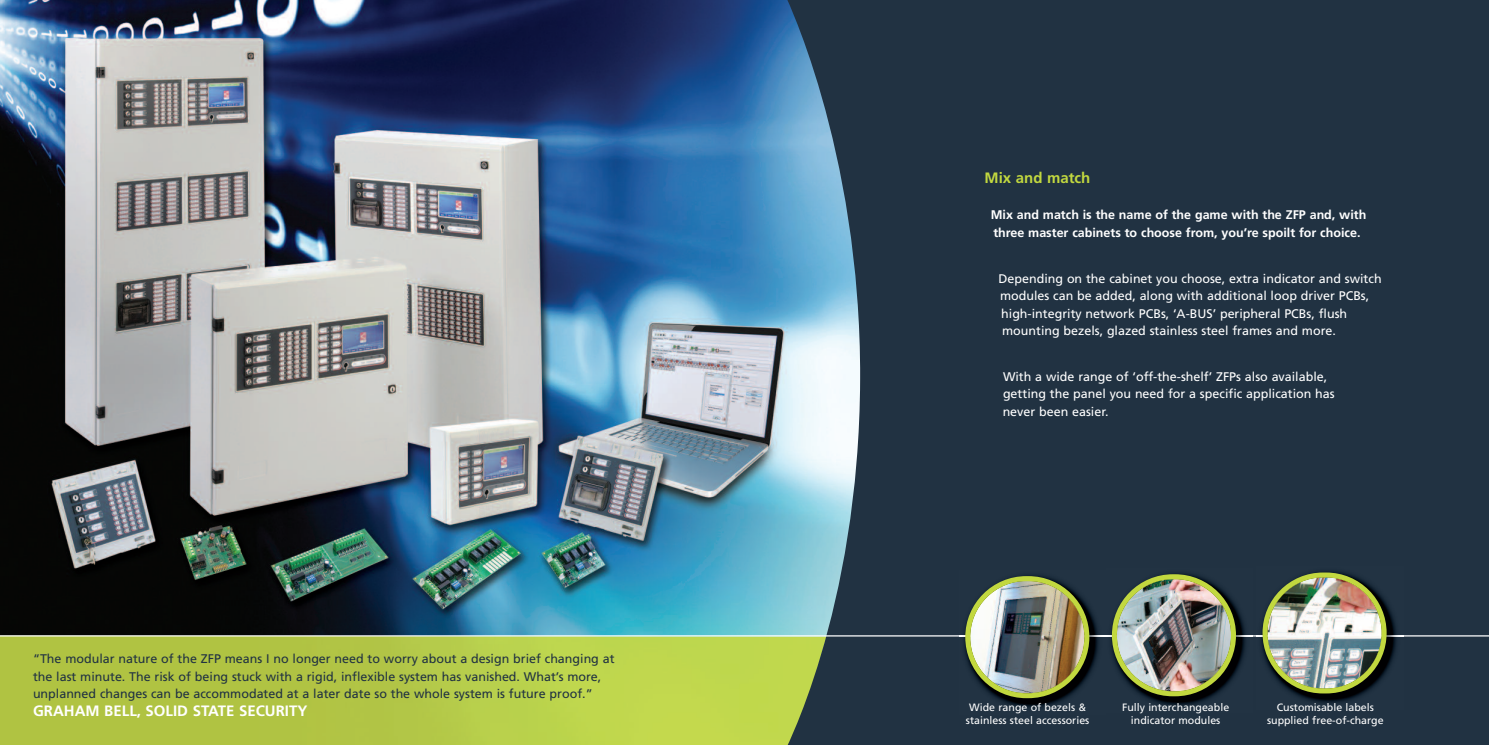
<style>
.page{position:relative;width:1489px;height:745px;background:#fff}
.page>*{position:absolute;margin:0;border:0;box-sizing:border-box;transform-origin:0 0}
.t1{font:700 15px "Frutiger";color:#fff}
.t2{font:700 15px "Frutiger";color:#c2d83f}
.t3{font:12.5px/17.5px "Frutiger";color:#fff}
.t4{font:12.5px/17.5px "Frutiger";color:#213242}
.t5{font:700 12.5px/17.5px "Frutiger";color:#fff}
.t6{font:10.62px/12.5px "Frutiger";color:#fff;text-align:center}
</style>
<div class="page">
<img style="left:0;top:0;width:782px;height:635px">
<img style="left:0;top:636px;width:782px;height:108px">
<svg style="left:782px;top:0;width:706px;height:744px;background:#2c404f"></svg>
<hr style="left:0;top:635px;width:1488px;height:1px;background:#fff">
<img style="left:959px;top:570px;width:146px;height:144px">
<img style="left:959px;top:635px;width:146px;height:1px">
<img style="left:965px;top:575px;width:124px;height:122px">
<img style="left:1106px;top:568px;width:146px;height:144px">
<img style="left:1111px;top:574px;width:124px;height:121px">
<img style="left:1256px;top:566px;width:146px;height:143px">
<img style="left:1256px;top:635px;width:146px;height:1px">
<img style="left:1262px;top:572px;width:124px;height:121px">
<p class="t4" style="left:33px;top:650px;width:583px">“The modular nature of the ZFP means I no longer need to worry about a design brief changing at the last minute. The risk of being stuck with a rigid, inflexible system has vanished. What’s more, unplanned changes can be accommodated at a later date so the whole system is future proof.”</p>
<p class="t1" style="left:33px;top:703px;width:276px">GRAHAM BELL, SOLID STATE SECURITY</p>
<p class="t2" style="left:984px;top:172px;width:107px">Mix and match</p>
<p class="t5" style="left:990px;top:207px;width:377px">Mix and match is the name of the game with the ZFP and, with three master cabinets to choose from, you’re spoilt for choice.</p>
<p class="t3" style="left:998px;top:270px;width:384px">Depending on the cabinet you choose, extra indicator and switch modules can be added, along with additional loop driver PCBs, high-integrity network PCBs, ‘A-BUS’ peripheral PCBs, flush mounting bezels, glazed stainless steel frames and more.</p>
<p class="t3" style="left:1002px;top:368px;width:333px">With a wide range of ‘off-the-shelf’ ZFPs also available, getting the panel you need for a specific application has never been easier.</p>
<p class="t6" style="left:965px;top:701px;width:125px">Wide range of bezels &amp; stainless steel accessories</p>
<p class="t6" style="left:1266px;top:701px;width:118px">Customisable labels supplied free-of-charge</p>
<p class="t6" style="left:1121px;top:701px;width:109px">Fully interchangeable indicator modules</p>
</div>
